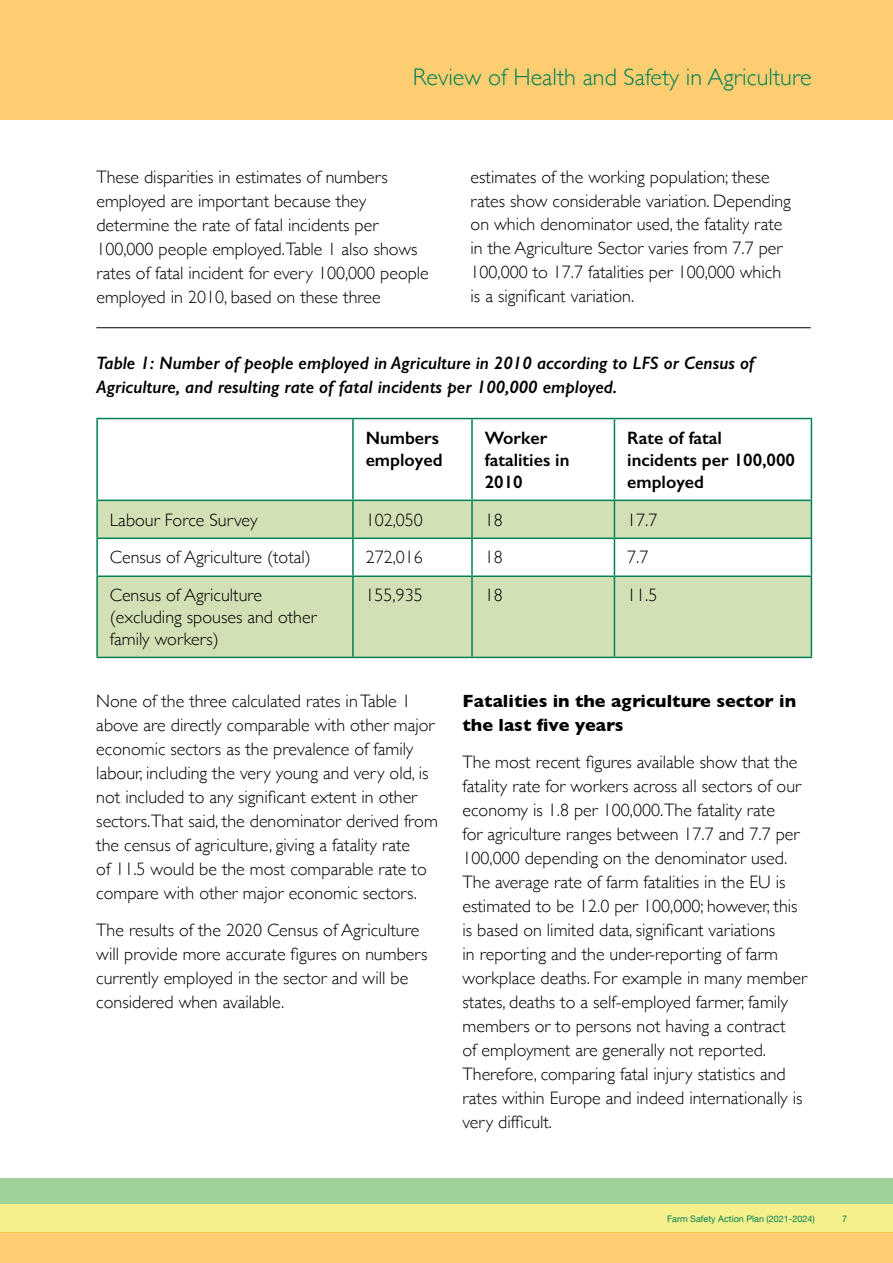
<style>
.page{position:relative;width:893px;height:1263px;background:#fff}
.page>*{position:absolute;margin:0;border:0;box-sizing:border-box;transform-origin:0 0}
.t1{font:300 24px "Gill Sans";color:#008055}
.t2{font:300 18px/24px "Gill Sans";color:#000}
.t3{font:italic 600 18px/24px "Gill Sans";color:#000}
.t4{font:600 18px/21.6px "Gill Sans";color:#000}
.t5{font:700 18px/24px "Gill Sans";color:#000}
.t6{font:9px "Helvetica Neue";color:#008055}
</style>
<div class="page">
<div style="left:0;top:1178px;width:893px;height:27px;background:#9ed298"></div>
<div style="left:0;top:1204px;width:893px;height:29px;background:#f6f08c"></div>
<div style="left:0;top:1232px;width:893px;height:31px;background:#fcce71"></div>
<div style="left:0;top:0;width:893px;height:120px;background:#fcce71"></div>
<svg style="left:354px;top:419px;width:457px;height:81px"></svg>
<svg style="left:98px;top:501px;width:713px;height:156px;fill:#d1e1b5"></svg>
<hr style="left:96px;top:418px;width:257px;height:1px;background:#008055">
<hr style="left:96px;top:419px;width:2px;height:81px;background:#008055">
<hr style="left:353px;top:418px;width:119px;height:1px;background:#008055">
<hr style="left:352px;top:419px;width:2px;height:81px;background:#008055">
<hr style="left:472px;top:418px;width:142px;height:1px;background:#008055">
<hr style="left:471px;top:419px;width:2px;height:81px;background:#008055">
<hr style="left:614px;top:418px;width:198px;height:1px;background:#008055">
<hr style="left:614px;top:419px;width:1px;height:81px;background:#008055">
<hr style="left:811px;top:419px;width:1px;height:81px;background:#008055">
<hr style="left:96px;top:500px;width:257px;height:1px;background:#008055">
<hr style="left:96px;top:501px;width:2px;height:36px;background:#008055">
<hr style="left:353px;top:500px;width:119px;height:1px;background:#008055">
<hr style="left:352px;top:501px;width:2px;height:36px;background:#008055">
<hr style="left:472px;top:500px;width:142px;height:1px;background:#008055">
<hr style="left:471px;top:501px;width:2px;height:36px;background:#008055">
<hr style="left:614px;top:500px;width:198px;height:1px;background:#008055">
<hr style="left:614px;top:501px;width:1px;height:36px;background:#008055">
<hr style="left:811px;top:501px;width:1px;height:36px;background:#008055">
<hr style="left:96px;top:537px;width:257px;height:2px;background:#008055">
<hr style="left:96px;top:539px;width:2px;height:36px;background:#008055">
<hr style="left:353px;top:537px;width:119px;height:2px;background:#008055">
<hr style="left:352px;top:539px;width:2px;height:36px;background:#008055">
<hr style="left:472px;top:537px;width:142px;height:2px;background:#008055">
<hr style="left:471px;top:539px;width:2px;height:36px;background:#008055">
<hr style="left:614px;top:537px;width:198px;height:2px;background:#008055">
<hr style="left:614px;top:539px;width:1px;height:36px;background:#008055">
<hr style="left:811px;top:539px;width:1px;height:36px;background:#008055">
<hr style="left:96px;top:575px;width:257px;height:2px;background:#008055">
<hr style="left:96px;top:577px;width:2px;height:80px;background:#008055">
<hr style="left:353px;top:575px;width:119px;height:2px;background:#008055">
<hr style="left:352px;top:577px;width:2px;height:80px;background:#008055">
<hr style="left:472px;top:575px;width:142px;height:2px;background:#008055">
<hr style="left:471px;top:577px;width:2px;height:80px;background:#008055">
<hr style="left:614px;top:575px;width:198px;height:2px;background:#008055">
<hr style="left:614px;top:577px;width:1px;height:80px;background:#008055">
<hr style="left:811px;top:577px;width:1px;height:80px;background:#008055">
<hr style="left:96px;top:657px;width:257px;height:1px;background:#008055">
<hr style="left:353px;top:657px;width:119px;height:1px;background:#008055">
<hr style="left:472px;top:657px;width:142px;height:1px;background:#008055">
<hr style="left:614px;top:657px;width:198px;height:1px;background:#008055">
<hr style="left:96px;top:327px;width:715px;height:1px;background:#000">
<h1 class="t1" style="left:413px;top:58px;width:400px">Review of Health and Safety in Agriculture</h1>
<p class="t2" style="left:96px;top:164px;width:334px">These disparities in estimates of numbers employed are important because they determine the rate of fatal incidents per 100,000 people employed.Table 1 also shows rates of fatal incident for every 100,000 people employed in 2010, based on these three</p>
<p class="t2" style="left:471px;top:164px;width:322px">estimates of the working population; these rates show considerable variation. Depending on which denominator used, the fatality rate in the Agriculture Sector varies from 7.7 per 100,000 to 17.7 fatalities per 100,000 which is a significant variation.</p>
<p class="t3" style="left:96px;top:351px;width:660px">Table 1: Number of people employed in Agriculture in 2010 according to LFS or Census of<br>Agriculture, and resulting rate of fatal incidents per 100,000 employed.</p>
<p class="t4" style="left:366px;top:427px;width:78px">Numbers employed</p>
<p class="t4" style="left:485px;top:427px;width:86px">Worker fatalities in<br>2010</p>
<p class="t4" style="left:627px;top:427px;width:169px">Rate of fatal incidents per 100,000 employed</p>
<p class="t2" style="left:110px;top:507px;width:149px">Labour Force Survey</p>
<p class="t2" style="left:366px;top:507px;width:59px">102,050</p>
<p class="t2" style="left:485px;top:507px;width:19px">18</p>
<p class="t2" style="left:627px;top:507px;width:32px">17.7</p>
<p class="t2" style="left:110px;top:545px;width:202px">Census of Agriculture (total)</p>
<p class="t2" style="left:366px;top:545px;width:59px">272,016</p>
<p class="t2" style="left:485px;top:545px;width:19px">18</p>
<p class="t2" style="left:627px;top:545px;width:23px">7.7</p>
<p class="t2" style="left:110px;top:584px;width:208px;line-height:21.6px">Census of Agriculture (excluding spouses and other family workers)</p>
<p class="t2" style="left:366px;top:583px;width:59px">155,935</p>
<p class="t2" style="left:485px;top:583px;width:19px">18</p>
<p class="t2" style="left:627px;top:583px;width:32px">11.5</p>
<p class="t2" style="left:96px;top:689px;width:343px">None of the three calculated rates in Table 1 above are directly comparable with other major economic sectors as the prevalence of family labour, including the very young and very old, is not included to any significant extent in other sectors.That said, the denominator derived from the census of agriculture, giving a fatality rate<br>of 11.5 would be the most comparable rate to compare with other major economic sectors.</p>
<p class="t2" style="left:96px;top:917px;width:333px">The results of the 2020 Census of Agriculture will provide more accurate figures on numbers currently employed in the sector and will be considered when available.</p>
<p class="t5" style="left:462px;top:689px;width:335px">Fatalities in the agriculture sector in the last five years</p>
<p class="t2" style="left:462px;top:749px;width:346px">The most recent figures available show that the fatality rate for workers across all sectors of our economy is 1.8 per 100,000.The fatality rate<br>for agriculture ranges between 17.7 and 7.7 per 100,000 depending on the denominator used.<br>The average rate of farm fatalities in the EU is estimated to be 12.0 per 100,000; however, this is based on limited data, significant variations<br>in reporting and the under-reporting of farm workplace deaths. For example in many member states, deaths to a self-employed farmer, family members or to persons not having a contract<br>of employment are generally not reported.<br>Therefore, comparing fatal injury statistics and rates within Europe and indeed internationally is very difficult.</p>
<p class="t6" style="left:667px;top:1212px;width:149px">Farm Safety Action Plan (2021-2024)</p>
<p class="t6" style="left:842px;top:1212px;width:7px">7</p>
</div>
